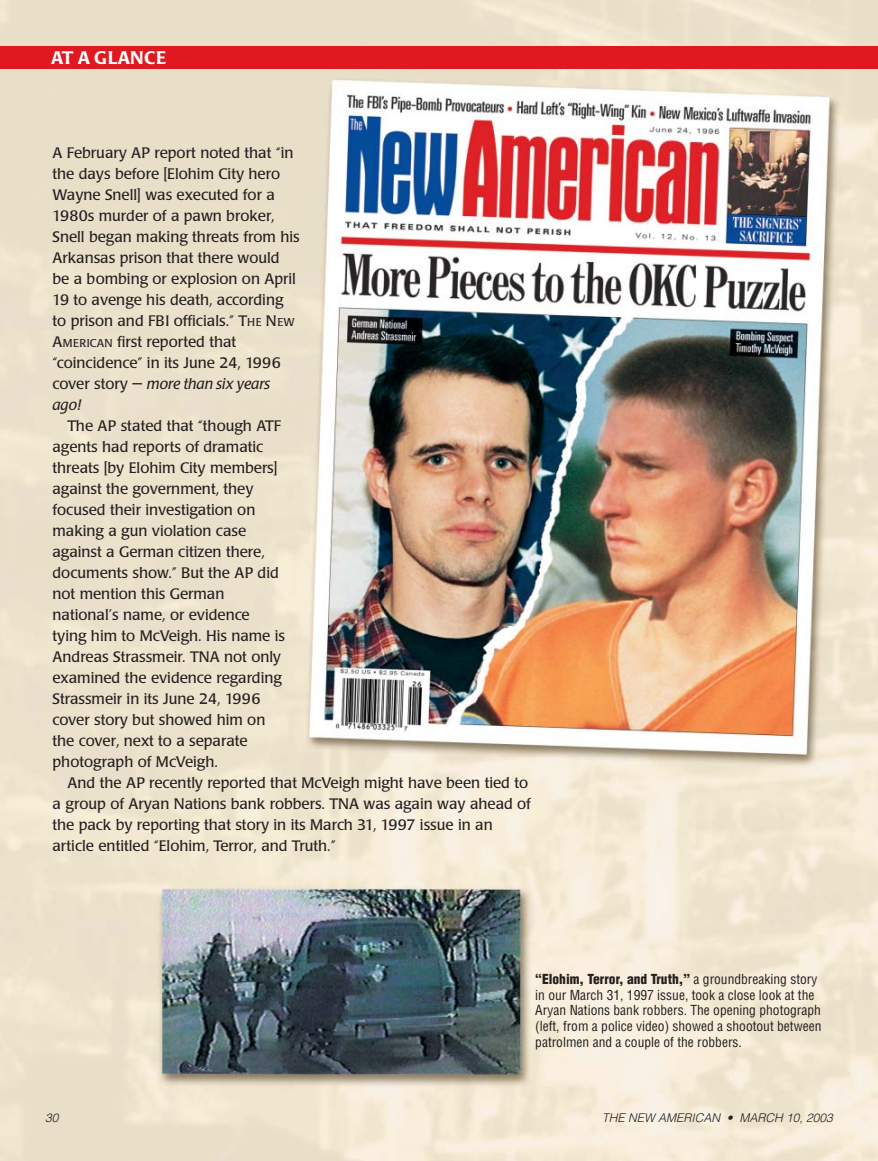
<style>
.page{position:relative;width:878px;height:1161px;background:#fff}
.page>*{position:absolute;margin:0;border:0;box-sizing:border-box;transform-origin:0 0}
.t1{font:500 18px "Poppl Laudatio";letter-spacing:.02em;color:#fff}
.t2{font:15px/21px "Poppl Laudatio";color:#231f1f}
.t3{font:condensed 13.5px/15.8px "Helvetica";color:#231f1f}
.t4{font:italic 300 12px "Helvetica";color:#231f1f}
.s1{font-size:11.25px}
.s2{font-style:italic}
.s3{font-weight:900}
</style>
<div class="page">
<img style="left:0;top:0;width:878px;height:1161px">
<div style="left:0;top:46px;width:878px;height:23px;background:#e01920"></div>
<p class="t1" style="left:51px;top:50px;width:117px">AT A GLANCE</p>
<p class="t2" style="left:52px;top:144px;width:249px">A February AP report noted that “in the days before [Elohim City hero<br>Wayne Snell] was executed for a<br>1980s murder of a pawn broker,<br>Snell began making threats from his<br>Arkansas prison that there would be a bombing or explosion on April<br>19 to avenge his death, according to prison and FBI officials.” T<span class="s1">HE</span> N<span class="s1">EW<br></span>A<span class="s1">MERICAN</span> first reported that “coincidence” in its June 24, 1996 cover story — <span class="s2">more than six years ago!</span></p>
<p class="t2" style="left:53px;top:417px;width:234px;text-indent:15px">The AP stated that “though ATF agents had reports of dramatic threats [by Elohim City members] against the government, they focused their investigation on making a gun violation case against a German citizen there, documents show.” But the AP did not mention this German national’s name, or evidence tying him to McVeigh. His name is<br>Andreas Strassmeir. TNA not only examined the evidence regarding<br>Strassmeir in its June 24, 1996 cover story but showed him on the cover, next to a separate photograph of McVeigh.</p>
<p class="t2" style="left:53px;top:774px;width:480px;text-indent:15px">And the AP recently reported that McVeigh might have been tied to a group of Aryan Nations bank robbers. TNA was again way ahead of the pack by reporting that story in its March 31, 1997 issue in an article entitled “Elohim, Terror, and Truth.”</p>
<p class="t3" style="left:535px;top:972px;width:287px"><span class="s3">“Elohim, Terror, and Truth,”</span> a groundbreaking story in our March 31, 1997 issue, took a close look at the Aryan Nations bank robbers. The opening photograph (left, from a police video) showed a shootout between patrolmen and a couple of the robbers.</p>
<p class="t4" style="left:45px;top:1114px;width:15px">30</p>
<p class="t4" style="left:602px;top:1114px;width:232px">THE NEW AMERICAN • MARCH 10, 2003</p>
</div>
